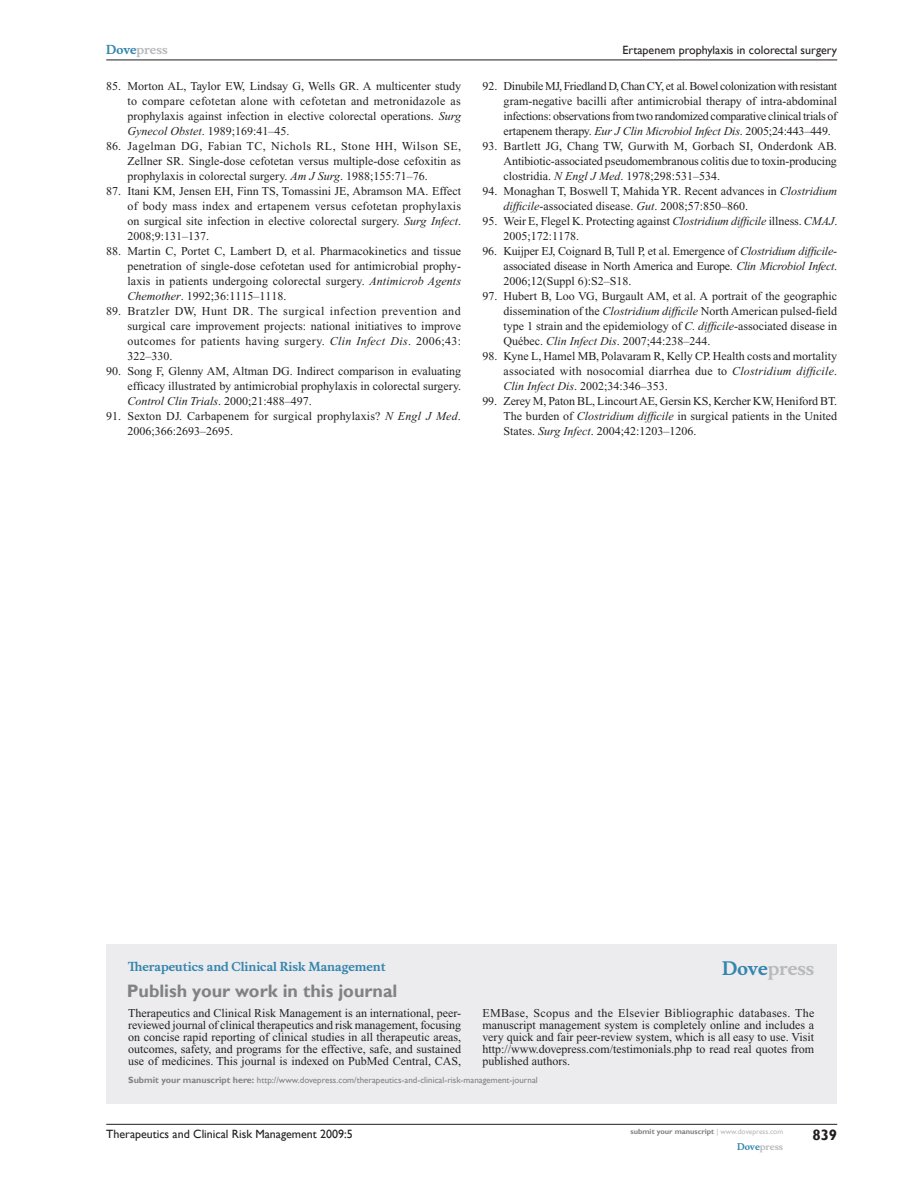
<style>
.page{position:relative;width:918px;height:1188px;background:#fff}
.page>*{position:absolute;margin:0;border:0;box-sizing:border-box;transform-origin:0 0}
.t1{font:700 18px "Gill Sans";color:#808285}
.t2{font:700 18px "Musee";color:#b8b9bc}
.t3{font:700 15px "Gill Sans";color:#231f20}
.t4{font:12px/15px "Times New Roman";color:#231f20;text-align:justify}
.t5{font:12px "Gill Sans";color:#231f20}
.t6{font:700 12px "Musee";color:#3485ae}
.t7{font:700 12px "Musee";color:#b8b9bc}
.t8{font:9px "Gill Sans";color:#808285}
.t9{font:700 9px "Musee";color:#b8b9bc}
.t10{font:700 7.5px "Gill Sans";color:#808285}
.s1{color:#3485ae}
.s2{font-style:italic}
.s3{font-weight:700}
.s4{font-weight:400;color:#b8b9bc}
</style>
<div class="page">
<div style="left:106px;top:944px;width:731px;height:159px;background:#ececee"></div>
<hr style="left:106px;top:1124px;width:731px;height:1px;background:#231f20">
<hr style="left:106px;top:60px;width:731px;height:1px;background:#231f20">
<p class="t7" style="left:106px;top:43px;width:63px"><span class="s1">Dove</span>press</p>
<p class="t5" style="left:623px;top:43px;width:216px">Ertapenem prophylaxis in colorectal surgery</p>
<p class="t4" style="left:128px;top:79px;width:335px;text-indent:-21px">85. Morton AL, Taylor EW, Lindsay G, Wells GR. A multicenter study to compare cefotetan alone with cefotetan and metronidazole as prophylaxis against infection in elective colorectal operations. <span class="s2">Surg Gynecol Obstet</span>. 1989;169:41–45.</p>
<p class="t4" style="left:128px;top:139px;width:335px;text-indent:-21px">86. Jagelman DG, Fabian TC, Nichols RL, Stone HH, Wilson SE, Zellner SR. Single-dose cefotetan versus multiple-dose cefoxitin as prophylaxis in colorectal surgery. <span class="s2">Am J Surg</span>. 1988;155:71–76.</p>
<p class="t4" style="left:128px;top:184px;width:335px;text-indent:-21px">87. Itani KM, Jensen EH, Finn TS, Tomassini JE, Abramson MA. Effect of body mass index and ertapenem versus cefotetan prophylaxis on surgical site infection in elective colorectal surgery. <span class="s2">Surg Infect</span>.<br>2008;9:131–137.</p>
<p class="t4" style="left:128px;top:244px;width:335px;text-indent:-21px">88. Martin C, Portet C, Lambert D, et al. Pharmacokinetics and tissue penetration of single-dose cefotetan used for antimicrobial prophy&shy;laxis in patients undergoing colorectal surgery. <span class="s2">Antimicrob Agents Chemother</span>. 1992;36:1115–1118.</p>
<p class="t4" style="left:128px;top:304px;width:335px;text-indent:-21px">89. Bratzler DW, Hunt DR. The surgical infection prevention and surgical care improvement projects: national initiatives to improve outcomes for patients having surgery. <span class="s2">Clin Infect Dis</span>. 2006;43:<br>322–330.</p>
<p class="t4" style="left:128px;top:364px;width:335px;text-indent:-21px">90. Song F, Glenny AM, Altman DG. Indirect comparison in evaluating efficacy illustrated by antimicrobial prophylaxis in colorectal surgery.<br><span class="s2">Control Clin Trials</span>. 2000;21:488–497.</p>
<p class="t4" style="left:128px;top:409px;width:335px;text-indent:-21px">91. Sexton DJ. Carbapenem for surgical prophylaxis? <span class="s2">N Engl J Med</span>.<br>2006;366:2693–2695.</p>
<p class="t4" style="left:504px;top:79px;width:335px;text-indent:-21px">92. Dinubile MJ, Friedland D, Chan CY, et al. Bowel colonization with resistant gram-negative bacilli after antimicrobial therapy of intra-abdominal infections: observations from two randomized comparative clinical trials of ertapenem therapy. <span class="s2">Eur J Clin Microbiol Infect Dis</span>. 2005;24:443–449.</p>
<p class="t4" style="left:504px;top:139px;width:335px;text-indent:-21px">93. Bartlett JG, Chang TW, Gurwith M, Gorbach SI, Onderdonk AB.<br>Antibiotic-associated pseudomembranous colitis due to toxin-producing clostridia. <span class="s2">N Engl J Med</span>. 1978;298:531–534.</p>
<p class="t4" style="left:504px;top:184px;width:335px;text-indent:-21px">94. Monaghan T, Boswell T, Mahida YR. Recent advances in <span class="s2">Clostridium difficile</span>-associated disease. <span class="s2">Gut</span>. 2008;57:850–860.</p>
<p class="t4" style="left:504px;top:214px;width:335px;text-indent:-21px">95. Weir E, Flegel K. Protecting against <span class="s2">Clostridium difficile</span> illness. <span class="s2">CMAJ</span>.<br>2005;172:1178.</p>
<p class="t4" style="left:504px;top:244px;width:335px;text-indent:-21px">96. Kuijper EJ, Coignard B, Tull P, et al. Emergence of <span class="s2">Clostridium difficile&shy;</span>associated disease in North America and Europe. <span class="s2">Clin Microbiol Infect</span>.<br>2006;12(Suppl 6):S2–S18.</p>
<p class="t4" style="left:504px;top:289px;width:335px;text-indent:-21px">97. Hubert B, Loo VG, Burgault AM, et al. A portrait of the geographic dissemination of the <span class="s2">Clostridium difficile</span> North American pulsed-field type 1 strain and the epidemiology of <span class="s2">C. difficile</span>-associated disease in Québec. <span class="s2">Clin Infect Dis</span>. 2007;44:238–244.</p>
<p class="t4" style="left:504px;top:349px;width:335px;text-indent:-21px">98. Kyne L, Hamel MB, Polavaram R, Kelly CP. Health costs and mortality associated with nosocomial diarrhea due to <span class="s2">Clostridium difficile</span>.<br><span class="s2">Clin Infect Dis</span>. 2002;34:346–353.</p>
<p class="t4" style="left:504px;top:394px;width:335px;text-indent:-21px">99. Zerey M, Paton BL, Lincourt AE, Gersin KS, Kercher KW, Heniford BT.<br>The burden of <span class="s2">Clostridium difficile</span> in surgical patients in the United States. <span class="s2">Surg Infect</span>. 2004;42:1203–1206.</p>
<p class="t6" style="left:128px;top:959px;width:259px">Therapeutics and Clinical Risk Management</p>
<h1 class="t1" style="left:127px;top:980px;width:272px">Publish your work in this journal</h1>
<h1 class="t2" style="left:722px;top:958px;width:94px"><span class="s1">Dove</span>press</h1>
<p class="t4" style="left:128px;top:1007px;width:334px;line-height:12px">Therapeutics and Clinical Risk Management is an international, peer&shy;reviewed journal of clinical therapeutics and risk management, focusing on concise rapid reporting of clinical studies in all therapeutic areas, outcomes, safety, and programs for the effective, safe, and sustained use of medicines. This journal is indexed on PubMed Central, CAS,</p>
<p class="t4" style="left:482px;top:1007px;width:333px;line-height:12px">EMBase, Scopus and the Elsevier Bibliographic databases. The manuscript management system is completely online and includes a very quick and fair peer-review system, which is all easy to use. Visit http://www.dovepress.com/testimonials.php to read real quotes from published authors.</p>
<p class="t8" style="left:128px;top:1075px;width:411px"><span class="s3">Submit your manuscript here:</span> http://www.dovepress.com/therapeutics-and-clinical-risk-management-journal</p>
<p class="t5" style="left:106px;top:1127px;width:248px">Therapeutics and Clinical Risk Management 2009:5</p>
<p class="t10" style="left:631px;top:1127px;width:154px">submit your manuscript <span class="s4">| www.dovepress.com</span></p>
<p class="t9" style="left:737px;top:1141px;width:48px"><span class="s1">Dove</span>press</p>
<p class="t3" style="left:812px;top:1126px;width:26px">839</p>
</div>
